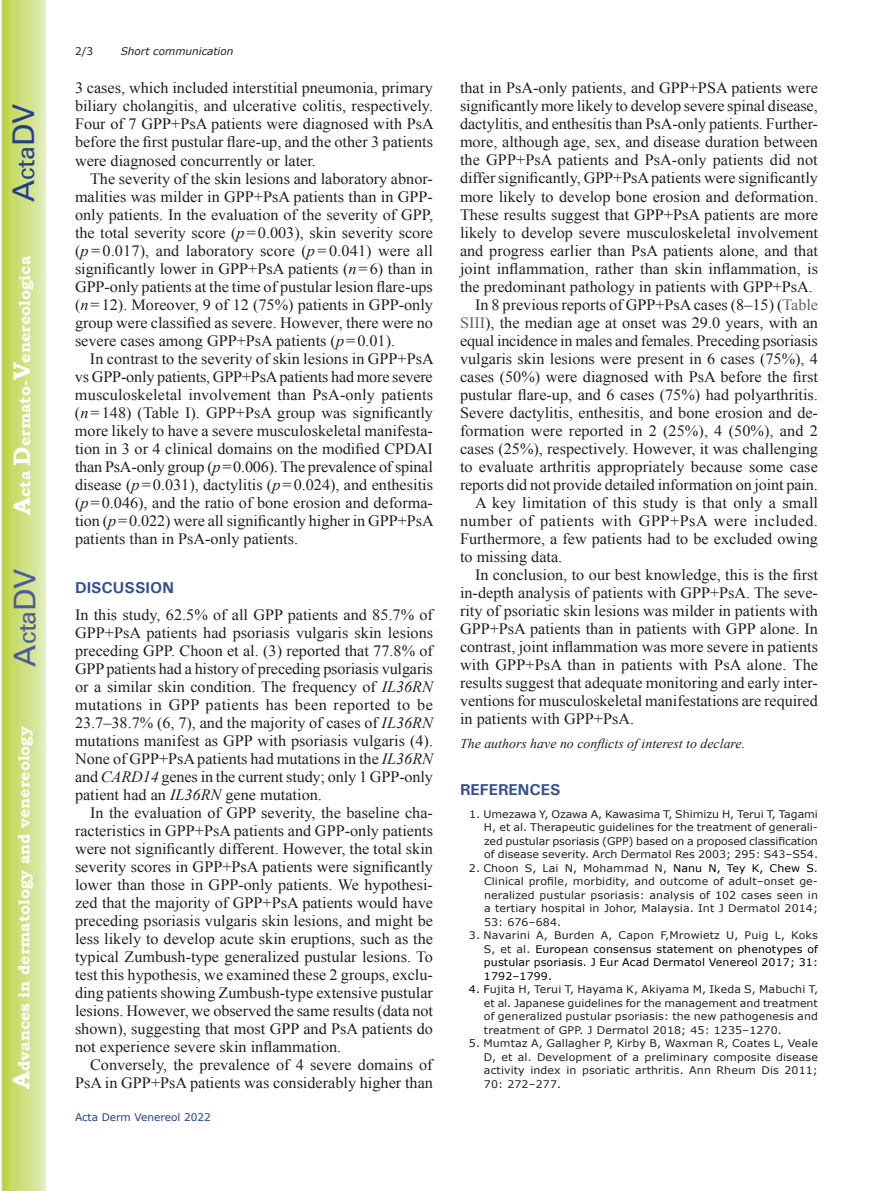
<style>
.page{position:relative;width:893px;height:1191px;background:#fff}
.page>*{position:absolute;margin:0;border:0;box-sizing:border-box;transform-origin:0 0}
.t1{font:30px "Univers";color:#4d5a9e}
.t2{font:30px "Univers";color:#253f8e}
.t3{font:15.75px/18px "Times New Roman";color:#231f20;text-align:justify}
.t4{font:700 15.75px "Bookman Old Style";color:#fff}
.t5{font:15.75px "Times New Roman";letter-spacing:.03em;color:#231f20}
.t6{font:700 15.75px "Univers";color:#324f95}
.t7{font:italic 13.5px "Times New Roman";color:#231f20}
.t8{font:10.5px/13.5px "Verdana";letter-spacing:.01em;color:#231f20;text-align:justify;scale:1.05 1}
.t9{font:10.5px/13.5px "Verdana";letter-spacing:.01em;color:#000001;text-align:justify;scale:1.05 1}
.t10{font:10.5px "Verdana";color:#253f8e}
.t11{font:italic 10.5px "Verdana";color:#231f20}
.t12{font:10.5px "Verdana";letter-spacing:.01em;color:#231f20}
.s1{font-size:24px}
.s2{font-style:italic}
.s3{color:#636366}
.s4{color:#000001}
.s5{color:#231f20}
</style>
<div class="page">
<svg style="left:1px;top:0;width:45px;height:1191px;background:#cfe084"></svg>
<h1 class="t2" style="left:6px;top:202px;width:100px;rotate:-90deg">A<span class="s1">cta</span>DV</h1>
<p class="t4" style="left:15px;top:515px;width:260px;rotate:-90deg"><span class="s1">A</span>cta <span class="s1">D</span>ermato-<span class="s1">V</span>enereologica</p>
<h1 class="t1" style="left:7px;top:666px;width:100px;rotate:-90deg">A<span class="s1">cta</span>DV</h1>
<p class="t4" style="left:15px;top:1088px;width:364px;rotate:-90deg"><span class="s1">A</span>dvances in dermatology and venereology</p>
<p class="t12" style="left:75px;top:44px;width:20px">2/3</p>
<p class="t11" style="left:121px;top:44px;width:114px">Short communication</p>
<p class="t3" style="left:75px;top:79px;width:360px">3 cases, which included interstitial pneumonia, primary biliary cholangitis, and ulcerative colitis, respectively.<br>Four of 7 GPP+PsA patients were diagnosed with PsA before the first pustular flare-up, and the other 3 patients were diagnosed concurrently or later.</p>
<p class="t3" style="left:75px;top:169px;width:360px;text-indent:15px">The severity of the skin lesions and laboratory abnor&shy;malities was milder in GPP+PsA patients than in GPP&shy;only patients. In the evaluation of the severity of GPP, the total severity score (<span class="s2">p</span>=0.003), skin severity score (<span class="s2">p</span> = 0.017), and laboratory score (<span class="s2">p</span> = 0.041) were all significantly lower in GPP+PsA patients (<span class="s2">n</span>=6) than in GPP-only patients at the time of pustular lesion flare-ups (<span class="s2">n</span>=12). Moreover, 9 of 12 (75%) patients in GPP-only group were classified as severe. However, there were no severe cases among GPP+PsA patients (<span class="s2">p</span>=0.01).</p>
<p class="t3" style="left:75px;top:349px;width:360px;text-indent:15px">In contrast to the severity of skin lesions in GPP+PsA vs GPP-only patients, GPP+PsA patients had more severe musculoskeletal involvement than PsA-only patients (<span class="s2">n</span>=148) (Table I). GPP+PsA group was significantly more likely to have a severe musculoskeletal manifesta&shy;tion in 3 or 4 clinical domains on the modified CPDAI than PsA-only group (<span class="s2">p</span>=0.006). The prevalence of spinal disease (<span class="s2">p</span>=0.031), dactylitis (<span class="s2">p</span>=0.024), and enthesitis (<span class="s2">p</span>=0.046), and the ratio of bone erosion and deforma&shy;tion (<span class="s2">p</span>=0.022) were all significantly higher in GPP+PsA patients than in PsA-only patients.</p>
<p class="t6" style="left:75px;top:577px;width:100px">DISCUSSION</p>
<p class="t3" style="left:75px;top:605px;width:360px">In this study, 62.5% of all GPP patients and 85.7% of GPP+PsA patients had psoriasis vulgaris skin lesions preceding GPP. Choon et al. (3) reported that 77.8% of GPP patients had a history of preceding psoriasis vulgaris or a similar skin condition. The frequency of <span class="s2">IL36RN </span>mutations in GPP patients has been reported to be 23.7–38.7% (6, 7), and the majority of cases of <span class="s2">IL36RN </span>mutations manifest as GPP with psoriasis vulgaris (4).<br>None of GPP+PsA patients had mutations in the <span class="s2">IL36RN </span>and <span class="s2">CARD14</span> genes in the current study; only 1 GPP-only patient had an <span class="s2">IL36RN</span> gene mutation.</p>
<p class="t3" style="left:75px;top:803px;width:360px;text-indent:15px">In the evaluation of GPP severity, the baseline cha&shy;racteristics in GPP+PsA patients and GPP-only patients were not significantly different. However, the total skin severity scores in GPP+PsA patients were significantly lower than those in GPP-only patients. We hypothesi&shy;zed that the majority of GPP+PsA patients would have preceding psoriasis vulgaris skin lesions, and might be less likely to develop acute skin eruptions, such as the typical Zumbush-type generalized pustular lesions. To test this hypothesis, we examined these 2 groups, exclu&shy;ding patients showing Zumbush-type extensive pustular lesions. However, we observed the same results (data not shown), suggesting that most GPP and PsA patients do not experience severe skin inflammation.</p>
<p class="t3" style="left:75px;top:1055px;width:359px;text-align:right">Conversely, the prevalence of 4 severe domains of<br>PsA in GPP+PsA patients was considerably higher than</p>
<p class="t10" style="left:75px;top:1110px;width:137px">Acta Derm Venereol 2022</p>
<p class="t3" style="left:460px;top:79px;width:359px">that in PsA-only patients, and GPP+PSA patients were</p>
<p class="t3" style="left:460px;top:97px;width:359px">significantly more likely to develop severe spinal disease,</p>
<p class="t3" style="left:460px;top:115px;width:359px">dactylitis, and enthesitis than PsA-only patients. Further-</p>
<p class="t3" style="left:460px;top:133px;width:359px">more, although age, sex, and disease duration between</p>
<p class="t3" style="left:460px;top:151px;width:359px">the GPP+PsA patients and PsA-only patients did not</p>
<p class="t3" style="left:460px;top:169px;width:359px">differ significantly, GPP+PsA patients were significantly</p>
<p class="t3" style="left:460px;top:187px;width:360px">more likely to develop bone erosion and deformation.</p>
<p class="t3" style="left:460px;top:205px;width:359px">These results suggest that GPP+PsA patients are more</p>
<p class="t3" style="left:460px;top:223px;width:360px">likely to develop severe musculoskeletal involvement</p>
<p class="t3" style="left:460px;top:241px;width:360px">and progress earlier than PsA patients alone, and that</p>
<p class="t3" style="left:460px;top:259px;width:360px">joint inflammation, rather than skin inflammation, is</p>
<p class="t3" style="left:460px;top:277px;width:354px">the predominant pathology in patients with GPP+PsA.</p>
<p class="t3" style="left:475px;top:295px;width:345px">In 8 previous reports of GPP+PsA cases (8–15) (<span class="s3">Table</span></p>
<p class="t3" style="left:460px;top:313px;width:360px"><span class="s3">SIII</span>), the median age at onset was 29.0 years, with an</p>
<p class="t3" style="left:460px;top:331px;width:359px">equal incidence in males and females. Preceding psoriasis</p>
<p class="t3" style="left:460px;top:349px;width:360px">vulgaris skin lesions were present in 6 cases (75%), 4</p>
<p class="t3" style="left:460px;top:367px;width:359px">cases (50%) were diagnosed with PsA before the first</p>
<p class="t3" style="left:460px;top:385px;width:359px">pustular flare-up, and 6 cases (75%) had polyarthritis.</p>
<p class="t3" style="left:460px;top:403px;width:359px">Severe dactylitis, enthesitis, and bone erosion and de-</p>
<p class="t3" style="left:460px;top:421px;width:359px">formation were reported in 2 (25%), 4 (50%), and 2</p>
<p class="t3" style="left:460px;top:439px;width:360px">cases (25%), respectively. However, it was challenging</p>
<p class="t3" style="left:460px;top:457px;width:359px">to evaluate arthritis appropriately because some case</p>
<p class="t3" style="left:460px;top:475px;width:359px">reports did not provide detailed information on joint pain.</p>
<p class="t3" style="left:475px;top:493px;width:345px">A key limitation of this study is that only a small</p>
<p class="t5" style="left:460px;top:510px;width:360px">number of patients with GPP+PsA were included.</p>
<p class="t3" style="left:460px;top:529px;width:359px">Furthermore, a few patients had to be excluded owing</p>
<p class="t3" style="left:460px;top:547px;width:104px">to missing data.</p>
<p class="t3" style="left:475px;top:565px;width:344px">In conclusion, to our best knowledge, this is the first</p>
<p class="t3" style="left:460px;top:583px;width:359px">in-depth analysis of patients with GPP+PsA. The seve-</p>
<p class="t3" style="left:460px;top:601px;width:359px">rity of psoriatic skin lesions was milder in patients with</p>
<p class="t3" style="left:460px;top:619px;width:359px">GPP+PsA patients than in patients with GPP alone. In</p>
<p class="t3" style="left:460px;top:637px;width:360px">contrast, joint inflammation was more severe in patients</p>
<p class="t3" style="left:460px;top:655px;width:360px">with GPP+PsA than in patients with PsA alone. The</p>
<p class="t3" style="left:460px;top:673px;width:359px">results suggest that adequate monitoring and early inter-</p>
<p class="t3" style="left:460px;top:691px;width:359px">ventions for musculoskeletal manifestations are required</p>
<p class="t3" style="left:460px;top:709px;width:176px">in patients with GPP+PsA.</p>
<p class="t7" style="left:460px;top:734px;width:287px">The authors have no conflicts of interest to declare.</p>
<p class="t6" style="left:460px;top:779px;width:102px">REFERENCES</p>
<p class="t8" style="left:484px;top:807px;width:320px;text-indent:-15px">1. Umezawa Y, Ozawa A, Kawasima T, Shimizu H, Terui T, Tagami H, et al. Therapeutic guidelines for the treatment of generali&shy;zed pustular psoriasis (GPP) based on a proposed classification of disease severity. Arch Dermatol Res 2003; 295: S43–S54.</p>
<p class="t8" style="left:484px;top:861px;width:320px;text-indent:-15px">2. Choon S, Lai N, Mohammad N, <span class="s4">Nanu N, Tey K, Chew S</span>.<br>Clinical profile, morbidity, and outcome of adult–onset ge&shy;neralized pustular psoriasis: analysis of 102 cases seen in a tertiary hospital in Johor, Malaysia. Int J Dermatol 2014; 53: 676–684.</p>
<p class="t9" style="left:484px;top:928px;width:320px;text-indent:-15px"><span class="s5">3. Navarini A, Burden A, Capon F,Mrowietz U, Puig L, Koks S, et al.</span> European consensus statement on phenotypes of pustular psoriasis. J Eur Acad Dermatol Venereol 2017; 31:<br>1792–1799.</p>
<p class="t8" style="left:484px;top:982px;width:320px;text-indent:-15px"><span class="s4">4. F</span>ujita H, Terui T, Hayama K, Akiyama M, Ikeda S, Mabuchi T, et al. Japanese guidelines for the management and treatment of generalized pustular psoriasis: the new pathogenesis and treatment of GPP. J Dermatol 2018; 45: 1235–1270.</p>
<p class="t8" style="left:484px;top:1036px;width:320px;text-indent:-15px">5. Mumtaz A, Gallagher P, Kirby B, Waxman R, Coates L, Veale D, et al. Development of a preliminary composite disease activity index in psoriatic arthritis. Ann Rheum Dis 2011; 70: 272–277.</p>
</div>
